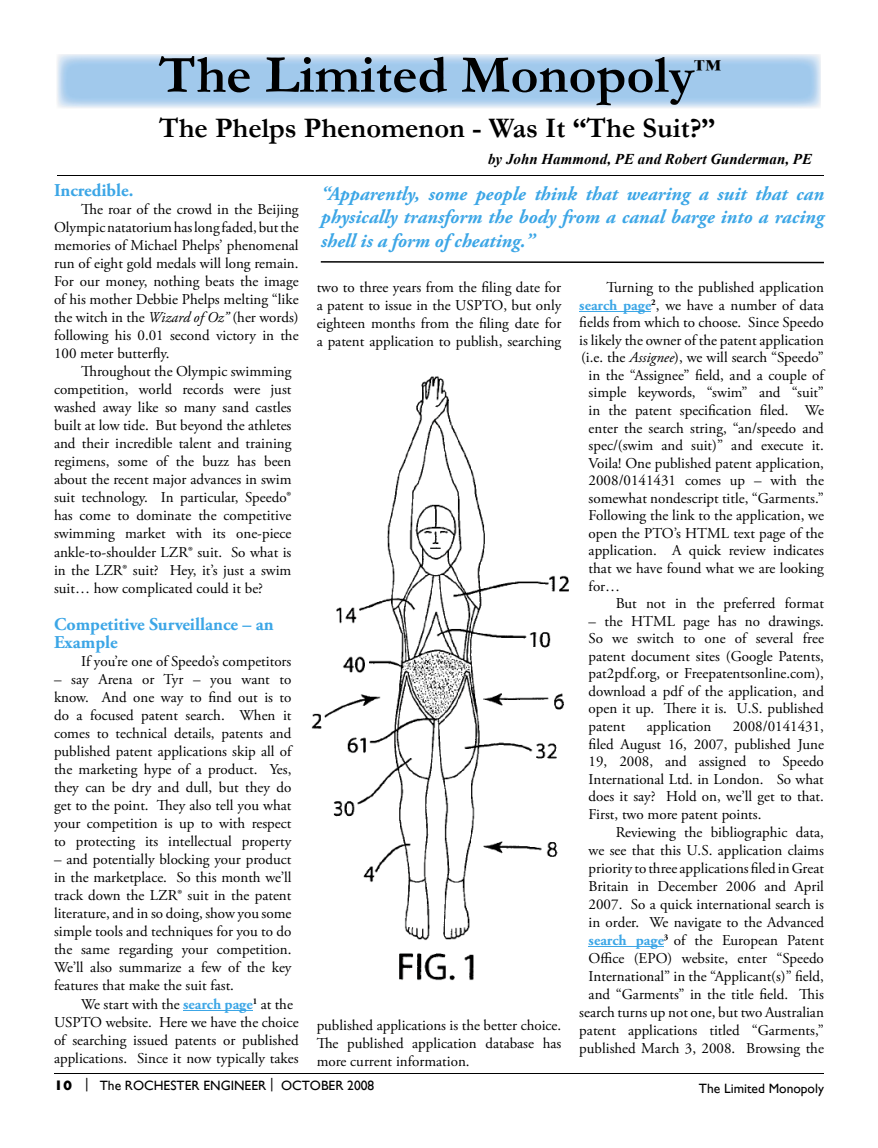
<style>
.page{position:relative;width:878px;height:1148px;background:#fff}
.page>*{position:absolute;margin:0;border:0;box-sizing:border-box;transform-origin:0 0}
.t1{font:700 54px "Garamond";color:#000}
.t2{font:700 28.5px "Garamond";color:#000}
.t3{font:italic 700 19.5px/23.4px "Adobe Garamond Pro";color:#3ca6e6;text-align:justify}
.t4{font:700 18px/18px "Adobe Garamond Pro";color:#3ca6e6}
.t5{font:15px/18px "Adobe Garamond Pro";color:#000;text-align:justify}
.t6{font:italic 700 15px "Times New Roman";color:#000}
.t7{font:13.5px "Gill Sans";color:#000}
.s1{font-style:italic}
.s2{font-weight:700;color:#3ca6e6}
.s3{font-weight:800}
</style>
<div class="page">
<hr style="left:54px;top:1072px;width:770px;height:1px;background:#000">
<hr style="left:183px;top:1009px;width:70px;height:1px;background:#3ca6e6">
<hr style="left:579px;top:311px;width:72px;height:1px;background:#3ca6e6">
<hr style="left:588px;top:946px;width:76px;height:1px;background:#3ca6e6">
<hr style="left:57px;top:176px;width:767px;height:1px;background:#000">
<svg style="left:321px;top:261px;width:503px;height:2px"></svg>
<img style="left:311px;top:376px;width:258px;height:605px">
<h1 class="t1" style="left:159px;top:38px;width:563px">The Limited Monopoly<sup>™</sup></h1>
<h2 class="t2" style="left:159px;top:108px;width:558px">The Phelps Phenomenon - Was It “The Suit?”</h2>
<p class="t6" style="left:488px;top:148px;width:325px">by John Hammond, PE and Robert Gunderman, PE</p>
<h3 class="t3" style="left:321px;top:182px;width:504px">“Apparently, some people think that wearing a suit that can physically transform the body from a canal barge into a racing shell is a form of cheating.”</h3>
<p class="t4" style="left:54px;top:182px;width:81px">Incredible.</p>
<p class="t5" style="left:54px;top:201px;width:246px;text-indent:27px">The roar of the crowd in the Beijing Olympic natatorium has long faded, but the memories of Michael Phelps’ phenomenal run of eight gold medals will long remain.<br>For our money, nothing beats the image of his mother Debbie Phelps melting “like the witch in the <span class="s1">Wizard of Oz”</span> (her words) following his 0.01 second victory in the 100 meter butterfly.</p>
<p class="t5" style="left:54px;top:363px;width:239px;text-indent:27px">Throughout the Olympic swimming competition, world records were just washed away like so many sand castles built at low tide. But beyond the athletes and their incredible talent and training regimens, some of the buzz has been about the recent major advances in swim suit technology. In particular, Speedo® has come to dominate the competitive swimming market with its one-piece ankle-to-shoulder LZR® suit. So what is in the LZR® suit? Hey, it’s just a swim suit… how complicated could it be?</p>
<p class="t4" style="left:54px;top:616px;width:221px">Competitive Surveillance – an<br>Example</p>
<p class="t5" style="left:81px;top:653px;width:212px">If you’re one of Speedo’s competitors</p>
<p class="t5" style="left:54px;top:671px;width:239px">– say Arena or Tyr – you want to know. And one way to find out is to do a focused patent search. When it comes to technical details, patents and published patent applications skip all of the marketing hype of a product. Yes, they can be dry and dull, but they do get to the point. They also tell you what your competition is up to with respect to protecting its intellectual property</p>
<p class="t5" style="left:54px;top:851px;width:239px">– and potentially blocking your product in the marketplace. So this month we’ll track down the LZR® suit in the patent literature, and in so doing, show you some simple tools and techniques for you to do the same regarding your competition.<br>We’ll also summarize a few of the key features that make the suit fast.</p>
<p class="t5" style="left:54px;top:995px;width:246px;text-align:left;text-indent:27px">We start with the <span class="s2">search page</span><sup>1</sup> at the USPTO website. Here we have the choice of searching issued patents or published applications. Since it now typically takes</p>
<p class="t5" style="left:606px;top:279px;width:219px">Turning to the published application</p>
<p class="t5" style="left:579px;top:296px;width:246px"><span class="s2">search page</span><sup>2</sup>, we have a number of data</p>
<p class="t5" style="left:579px;top:314px;width:246px">fields from which to choose. Since Speedo</p>
<p class="t5" style="left:579px;top:331px;width:246px">is likely the owner of the patent application</p>
<p class="t5" style="left:581px;top:349px;width:244px">(i.e. the <span class="s1">Assignee</span>), we will search “Speedo”</p>
<p class="t5" style="left:588px;top:366px;width:237px">in the “Assignee” field, and a couple of</p>
<p class="t5" style="left:588px;top:384px;width:237px">simple keywords, “swim” and “suit”</p>
<p class="t5" style="left:588px;top:402px;width:237px">in the patent specification filed. We</p>
<p class="t5" style="left:588px;top:419px;width:237px">enter the search string, “an/speedo and</p>
<p class="t5" style="left:588px;top:437px;width:237px">spec/(swim and suit)” and execute it.</p>
<p class="t5" style="left:588px;top:454px;width:237px">Voila! One published patent application,</p>
<p class="t5" style="left:588px;top:472px;width:237px">2008/0141431 comes up – with the</p>
<p class="t5" style="left:588px;top:489px;width:237px">somewhat nondescript title, “Garments.”</p>
<p class="t5" style="left:588px;top:507px;width:237px">Following the link to the application, we</p>
<p class="t5" style="left:588px;top:524px;width:237px">open the PTO’s HTML text page of the</p>
<p class="t5" style="left:588px;top:542px;width:237px">application. A quick review indicates</p>
<p class="t5" style="left:588px;top:560px;width:237px">that we have found what we are looking</p>
<p class="t5" style="left:588px;top:577px;width:33px">for…</p>
<p class="t5" style="left:615px;top:595px;width:210px">But not in the preferred format</p>
<p class="t5" style="left:588px;top:612px;width:237px;line-height:17.5px">– the HTML page has no drawings.<br>So we switch to one of several free patent document sites (Google Patents, pat2pdf.org, or Freepatentsonline.com), download a pdf of the application, and open it up. There it is. U.S. published patent</p>
<p class="t5" style="left:317px;top:279px;width:246px">two to three years from the filing date for a patent to issue in the USPTO, but only eighteen months from the filing date for a patent application to publish, searching</p>
<p class="t5" style="left:646px;top:717px;width:66px">application</p>
<p class="t5" style="left:588px;top:718px;width:237px;text-indent:144px">2008/0141431, filed August 16, 2007, published June 19, 2008, and assigned to Speedo International Ltd. in London. So what does it say? Hold on, we’ll get to that.<br>First, two more patent points.</p>
<p class="t5" style="left:579px;top:824px;width:246px;text-align:right">Reviewing the bibliographic data,<br>we see that this U.S. application claims priority to three applications filed in Great Britain in December 2006 and April 2007. So a quick international search is in order. We navigate to the Advanced <span class="s2">search page</span><sup>3</sup> of the European Patent Office (EPO) website, enter “Speedo International” in the “Applicant(s)” field, and “Garments” in the title field. This search turns up not one, but two Australian patent applications titled “Garments,” published March 3, 2008. Browsing the</p>
<p class="t7" style="left:699px;top:1080px;width:126px">The Limited Monopoly</p>
<p class="t5" style="left:317px;top:1017px;width:246px">published applications is the better choice.<br>The published application database has more current information.</p>
<p class="t7" style="left:54px;top:1077px;width:322px"><span class="s3">10</span> | The ROCHESTER ENGINEER | OCTOBER 2008</p>
</div>
